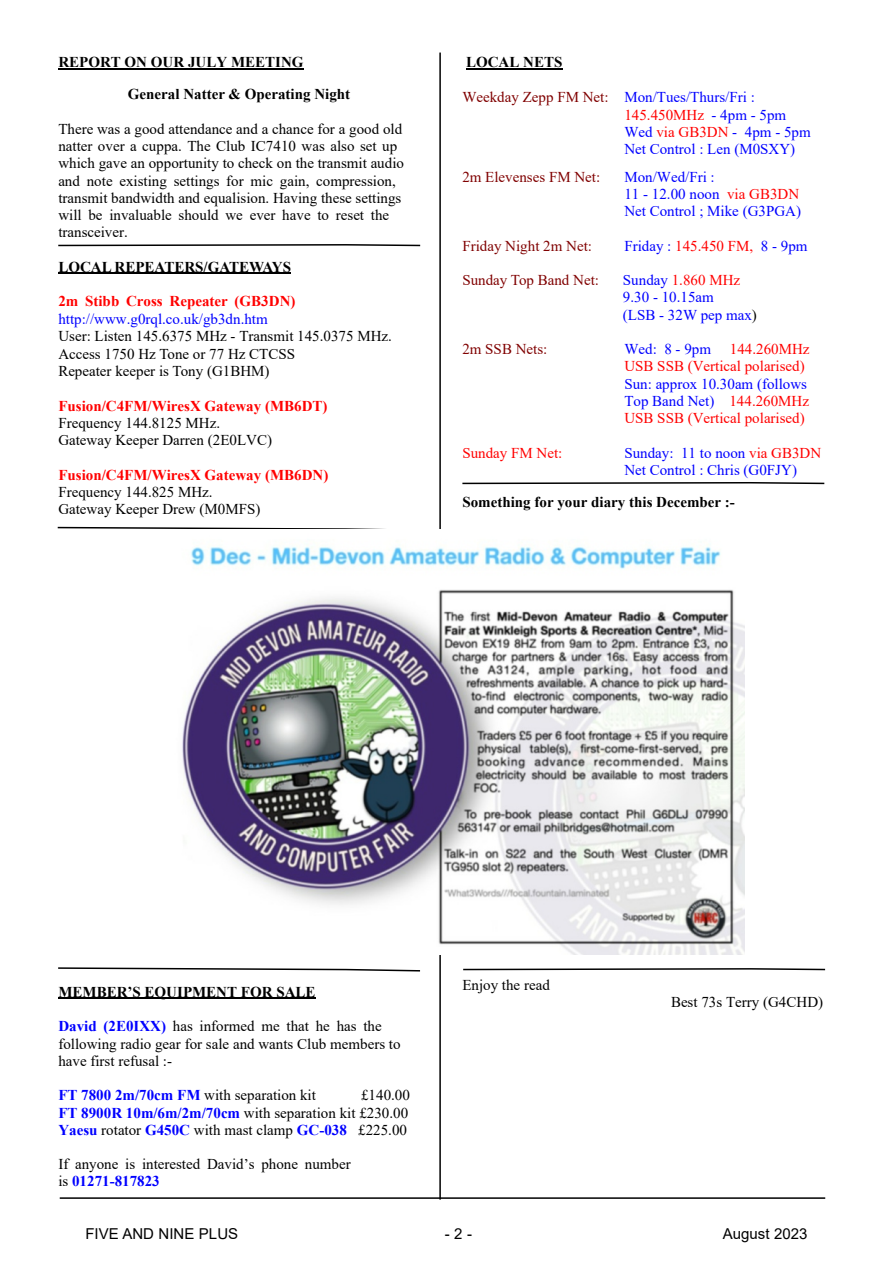
<style>
.page{position:relative;width:893px;height:1263px;background:#fff}
.page>*{position:absolute;margin:0;border:0;box-sizing:border-box;transform-origin:0 0}
.t1{font:15px/17.2px "Times New Roman";color:#000}
.t2{font:15px/17.2px "Times New Roman";color:#00f}
.t3{font:700 15px/32.2px "Times New Roman";color:#000}
.t4{font:700 15px "Times New Roman";color:#f00}
.t5{font:15px "Times New Roman";color:#800000}
.t6{font:15px/17.2px "Times New Roman";color:#f00}
.t7{font:15px "Arial";color:#000}
.s1{color:#800000}
.s2{color:#f00}
.s3{color:#000}
.s4{font-weight:700;color:#00f}
</style>
<div class="page">
<hr style="left:58px;top:68px;width:246px;height:1px;background:#000">
<hr style="left:58px;top:273px;width:233px;height:1px;background:#000">
<hr style="left:58px;top:998px;width:258px;height:1px;background:#000">
<hr style="left:466px;top:68px;width:96px;height:1px;background:#000">
<hr style="left:439px;top:53px;width:2px;height:1146px;background:#000">
<hr style="left:60px;top:1197px;width:765px;height:2px;background:#000">
<svg style="left:57px;top:526px;width:328px;height:3px"></svg>
<svg style="left:58px;top:244px;width:363px;height:3px"></svg>
<svg style="left:58px;top:967px;width:363px;height:5px"></svg>
<svg style="left:462px;top:482px;width:363px;height:3px"></svg>
<img style="left:182px;top:530px;width:563px;height:425px">
<svg style="left:463px;top:968px;width:363px;height:3px"></svg>
<p class="t3" style="left:128px;top:48px;width:224px;text-indent:-70px">REPORT ON OUR JULY MEETING<br>General Natter &amp; Operating Night</p>
<p class="t1" style="left:58px;top:122px;width:347px">There was a good attendance and a chance for a good old natter over a cuppa. The Club IC7410 was also set up which gave an opportunity to check on the transmit audio and note existing settings for mic gain, compression, transmit bandwidth and equalision. Having these settings will be invaluable should we ever have to reset the transceiver.</p>
<p class="t3" style="left:58px;top:252px;width:234px">LOCAL REPEATERS/GATEWAYS</p>
<p class="t4" style="left:58px;top:296px;width:239px">2m Stibb Cross Repeater (GB3DN)</p>
<p class="t2" style="left:58px;top:311px;width:211px">http://www.g0rql.co.uk/gb3dn.htm</p>
<p class="t1" style="left:58px;top:328px;width:335px">User: Listen 145.6375 MHz - Transmit 145.0375 MHz.<br>Access 1750 Hz Tone or 77 Hz CTCSS<br>Repeater keeper is Tony (G1BHM)</p>
<p class="t4" style="left:58px;top:400px;width:271px">Fusion/C4FM/WiresX Gateway (MB6DT)</p>
<p class="t1" style="left:58px;top:416px;width:215px">Frequency 144.8125 MHz.<br>Gateway Keeper Darren (2E0LVC)</p>
<p class="t4" style="left:58px;top:469px;width:272px">Fusion/C4FM/WiresX Gateway (MB6DN)</p>
<p class="t1" style="left:58px;top:484px;width:204px">Frequency 144.825 MHz.<br>Gateway Keeper Drew (M0MFS)</p>
<p class="t3" style="left:466px;top:48px;width:98px">LOCAL NETS</p>
<p class="t2" style="left:624px;top:90px;width:188px;text-indent:-162px"><span class="s1">Weekday Zepp FM Net:</span> Mon/Tues/Thurs/Fri :<br><span class="s2">145.450MHz</span> - 4pm - 5pm<br>Wed <span class="s2">via GB3DN</span> - 4pm - 5pm<br>Net Control : Len (M0SXY)</p>
<p class="t5" style="left:462px;top:171px;width:139px">2m Elevenses FM Net:</p>
<p class="t2" style="left:624px;top:169px;width:178px">Mon/Wed/Fri :<br>11 - 12.00 noon <span class="s2">via GB3DN<br></span>Net Control ; Mike (G3PGA)</p>
<p class="t5" style="left:462px;top:240px;width:131px">Friday Night 2m Net:</p>
<p class="t2" style="left:624px;top:238px;width:185px">Friday : <span class="s2">145.450 FM,</span> 8 - 9pm</p>
<p class="t5" style="left:462px;top:275px;width:138px">Sunday Top Band Net:</p>
<p class="t2" style="left:623px;top:273px;width:135px">Sunday <span class="s2">1.860 MHz<br></span>9.30 - 10.15am<br>(LSB - 32W pep max<span class="s3">)</span></p>
<p class="t5" style="left:462px;top:344px;width:87px">2m SSB Nets:</p>
<p class="t2" style="left:624px;top:342px;width:88px">Wed: 8 - 9pm</p>
<p class="t6" style="left:624px;top:342px;width:187px;text-indent:106px">144.260MHz<br>USB SSB (Vertical polarised)</p>
<p class="t2" style="left:624px;top:376px;width:186px">Sun: approx 10.30am (follows<br>Top Band Net) <span class="s2">144.260MHz<br>USB SSB (Vertical polarised)</span></p>
<p class="t6" style="left:462px;top:445px;width:102px">Sunday FM Net:</p>
<p class="t2" style="left:624px;top:445px;width:198px">Sunday: 11 to noon <span class="s2">via GB3DN<br></span>Net Control : Chris (G0FJY)</p>
<p class="t3" style="left:462px;top:487px;width:274px">Something for your diary this December :-</p>
<p class="t3" style="left:58px;top:977px;width:259px">MEMBER’S EQUIPMENT FOR SALE</p>
<p class="t1" style="left:58px;top:1019px;width:344px"><span class="s4">David (2E0IXX)</span> has informed me that he has the following radio gear for sale and wants Club members to have first refusal :-</p>
<p class="t1" style="left:58px;top:1088px;width:259px"><span class="s4">FT 7800 2m/70cm FM</span> with separation kit</p>
<p class="t1" style="left:58px;top:1088px;width:353px;text-align:justify;text-indent:303px">£140.00<br><span class="s4">FT 8900R 10m/6m/2m/70cm</span> with separation kit £230.00<br><span class="s4">Yaesu</span> rotator <span class="s4">G450C</span> with mast clamp <span class="s4">GC-038</span> £225.00</p>
<p class="t1" style="left:58px;top:1157px;width:294px">If anyone is interested David’s phone number is <span class="s4">01271-817823</span></p>
<p class="t1" style="left:462px;top:978px;width:89px">Enjoy the read</p>
<p class="t1" style="left:671px;top:995px;width:154px">Best 73s Terry (G4CHD)</p>
<p class="t7" style="left:85px;top:1228px;width:154px">FIVE AND NINE PLUS</p>
<p class="t7" style="left:445px;top:1228px;width:29px">- 2 -</p>
<p class="t7" style="left:723px;top:1228px;width:86px">August 2023</p>
</div>
